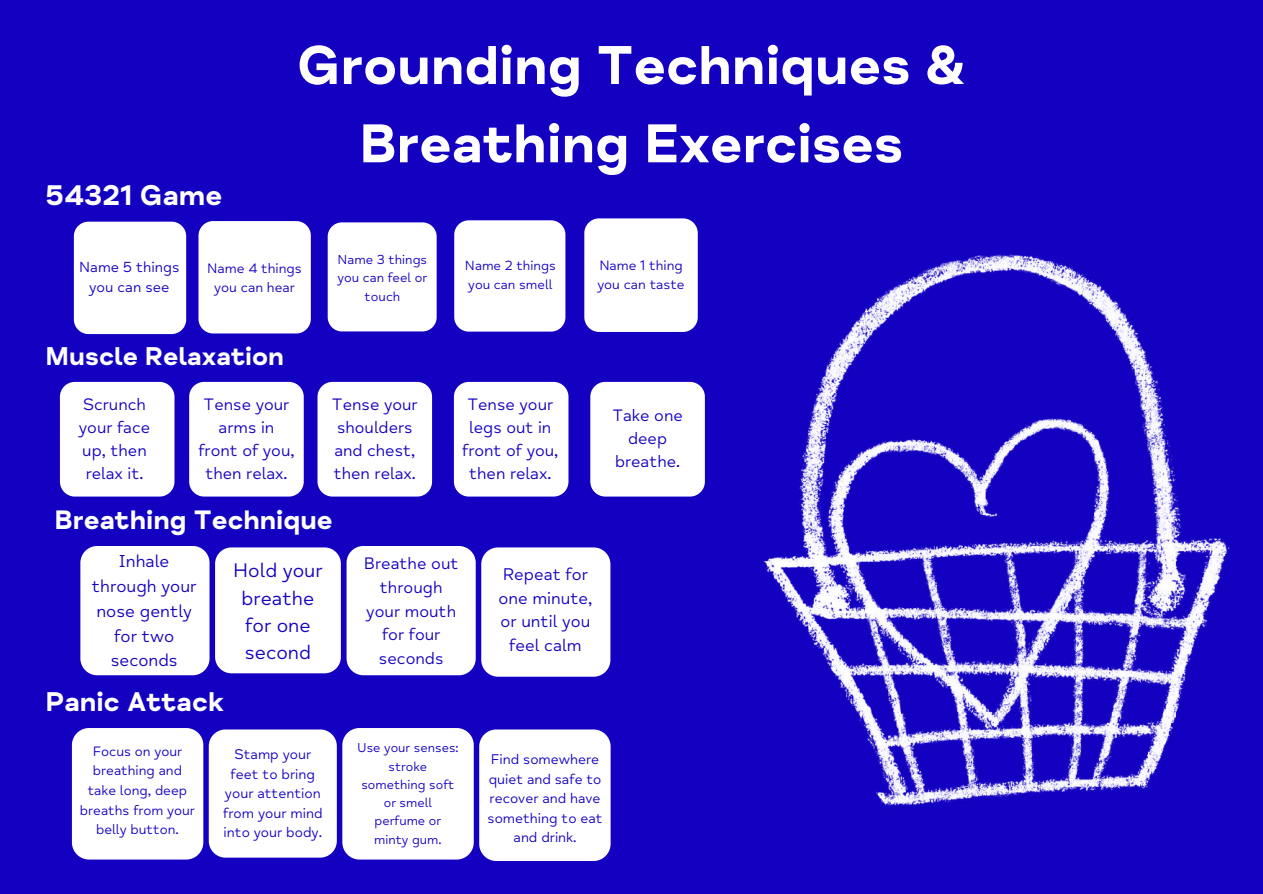
<style>
.page{position:relative;width:1263px;height:894px;background:#fff}
.page>*{position:absolute;margin:0;border:0;box-sizing:border-box;transform-origin:0 0}
.t1{font:55.95px/78.3px "Mind Meridian Display";color:#fff;text-align:center}
.t2{font:700 29.1px "Mind Meridian";color:#fff}
.t3{font:700 27.75px "Mind Meridian";color:#fff}
.t4{font:700 27.3px "Mind Meridian";color:#fff}
.t5{font:700 26.4px "Mind Meridian";color:#fff}
.t6{font:20.1px/27.3px "Mind Meridian";color:#1300c1;text-align:center}
.t7{font:17.7px/24.8px "Mind Meridian";color:#1300c1;text-align:center}
.t8{font:17.25px/23.5px "Mind Meridian";color:#1300c1;text-align:center}
.t9{font:17.1px/23.7px "Mind Meridian";color:#1300c1;text-align:center}
.t10{font:16.95px/23.1px "Mind Meridian";color:#1300c1;text-align:center}
.t11{font:15px/20.4px "Mind Meridian";color:#1300c1;text-align:center}
.t12{font:14.4px/19.5px "Mind Meridian";color:#1300c1;text-align:center}
.t13{font:13.95px/19.5px "Mind Meridian";color:#1300c1;text-align:center}
.t14{font:13.5px/18.6px "Mind Meridian";color:#1300c1}
.t15{font:13.35px/18.6px "Mind Meridian";color:#1300c1;text-align:center}
.t16{font:13.2px/18.3px "Mind Meridian";color:#1300c1;text-align:center}
</style>
<div class="page">
<div style="left:0;top:0;width:1263px;height:893px;background:#1300c1"></div>
<div style="left:74px;top:221px;width:112px;height:113px;background:#fff"></div>
<div style="left:198px;top:221px;width:113px;height:112px;background:#fff"></div>
<div style="left:328px;top:222px;width:109px;height:109px;background:#fff"></div>
<div style="left:454px;top:220px;width:111px;height:111px;background:#fff"></div>
<div style="left:584px;top:218px;width:70px;height:114px;background:#fff"></div>
<div style="left:60px;top:382px;width:114px;height:114px;background:#fff"></div>
<div style="left:189px;top:382px;width:115px;height:114px;background:#fff"></div>
<div style="left:317px;top:382px;width:115px;height:114px;background:#fff"></div>
<div style="left:454px;top:382px;width:114px;height:114px;background:#fff"></div>
<div style="left:72px;top:728px;width:131px;height:131px;background:#fff"></div>
<svg style="left:209px;top:728px;width:402px;height:132px"></svg>
<img style="left:654px;top:218px;width:576px;height:589px">
<div style="left:590px;top:382px;width:115px;height:114px;background:#fff"></div>
<div style="left:80px;top:546px;width:261px;height:129px;background:#fff"></div>
<div style="left:347px;top:546px;width:263px;height:130px;background:#fff"></div>
<h2 class="t2" style="left:46px;top:177px;width:178px">54321 Game</h2>
<h1 class="t1" style="left:297px;top:27px;width:670px">Grounding Techniques &amp;<br>Breathing Exercises</h1>
<p class="t11" style="left:79px;top:257px;width:102px">Name 5 things you can see</p>
<p class="t13" style="left:207px;top:258px;width:96px">Name 4 things you can hear</p>
<p class="t15" style="left:338px;top:250px;width:91px">Name 3 things you can feel or touch</p>
<p class="t14" style="left:465px;top:256px;width:92px">Name 2 things you can smell</p>
<p class="t13" style="left:597px;top:256px;width:89px;line-height:18.6px;text-align:left">Name 1 thing you can taste</p>
<h3 class="t5" style="left:46px;top:340px;width:240px">Muscle Relaxation</h3>
<p class="t10" style="left:79px;top:392px;width:73px">Scrunch your face up, then relax it.</p>
<p class="t10" style="left:198px;top:392px;width:98px">Tense your arms in front of you, then relax.</p>
<p class="t10" style="left:332px;top:392px;width:87px;text-align:left">Tense your shoulders and chest, then relax.</p>
<p class="t10" style="left:462px;top:392px;width:98px">Tense your legs out in front of you, then relax.</p>
<p class="t10" style="left:612px;top:404px;width:72px">Take one deep breathe.</p>
<h3 class="t4" style="left:55px;top:503px;width:280px">Breathing Technique</h3>
<p class="t7" style="left:92px;top:549px;width:106px">Inhale through your nose gently for two seconds</p>
<p class="t6" style="left:233px;top:557px;width:91px">Hold your breathe for one second</p>
<p class="t9" style="left:364px;top:552px;width:96px">Breathe out through your mouth for four seconds</p>
<p class="t8" style="left:498px;top:563px;width:95px">Repeat for one minute, or until you feel calm</p>
<h3 class="t3" style="left:46px;top:684px;width:180px">Panic Attack</h3>
<p class="t13" style="left:80px;top:741px;width:117px">Focus on your breathing and take long, deep breaths from your belly button.</p>
<p class="t12" style="left:223px;top:744px;width:101px">Stamp your feet to bring your attention from your mind into your body.</p>
<p class="t16" style="left:357px;top:738px;width:103px">Use your senses: stroke something soft or smell perfume or minty gum.</p>
<p class="t12" style="left:488px;top:749px;width:117px">Find somewhere quiet and safe to recover and have something to eat and drink.</p>
</div>
